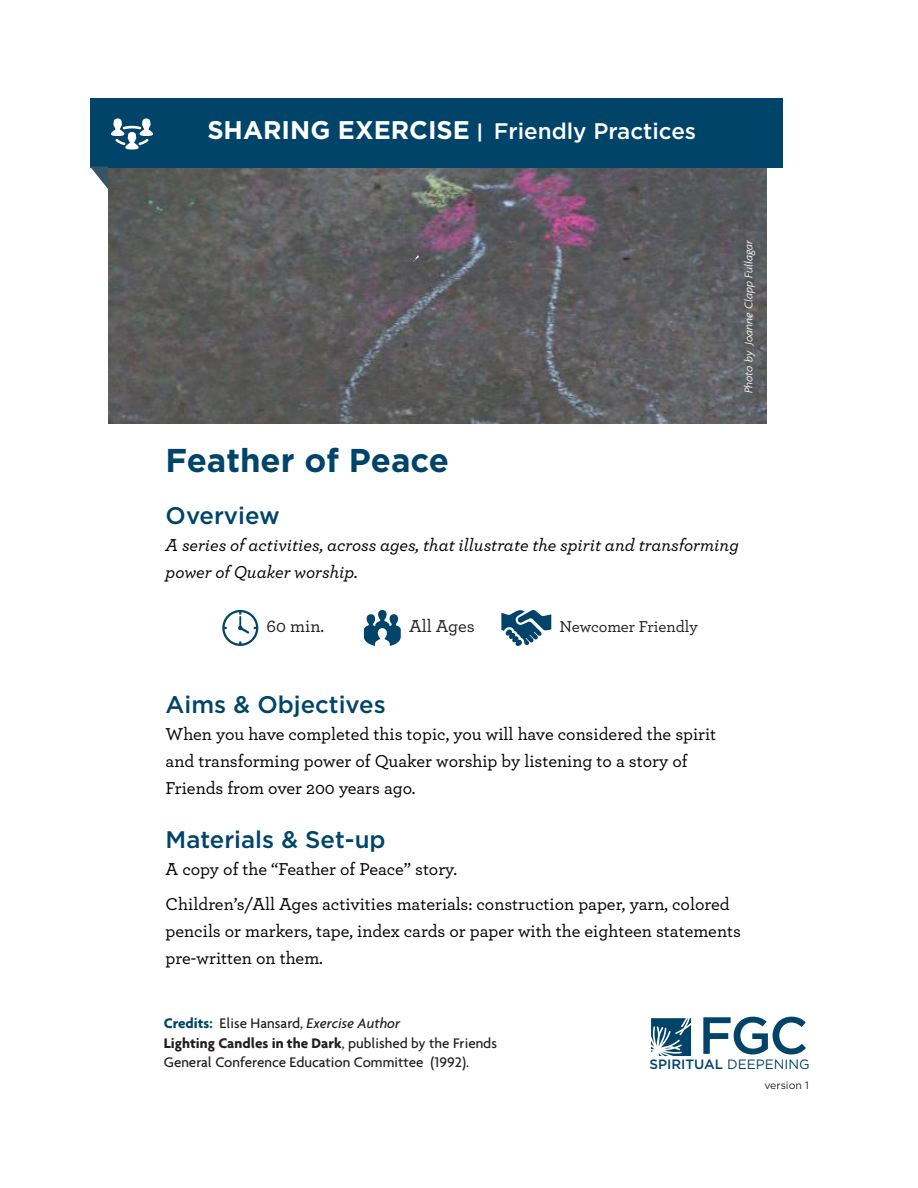
<style>
.page{position:relative;width:918px;height:1188px;background:#fff}
.page>*{position:absolute;margin:0;border:0;box-sizing:border-box;transform-origin:0 0}
.t1{font:700 33px "Gotham";color:#00446a}
.t2{font:500 24px "Gotham";color:#00446a}
.t3{font:500 22.5px "Gotham";color:#fff}
.t4{font:500 18px/27px "Archer";color:#000}
.t5{font:italic 500 18px/27px "Archer";color:#000}
.t6{font:500 18px "Archer";color:#231f20}
.t7{font:500 16.5px "Archer";letter-spacing:-.005em;color:#231f20}
.Attribution{font:500 15px/19.5px "Agenda";color:#231f20}
.Attribution-2{font:500 13.5px "Gotham";color:#00446a}
.t8{font:italic 300 12px "Agenda";color:#fff}
.t9{font:10.5px "Gotham";color:#231f20}
.s1{font-weight:700;font-size:25.5px}
.s2{font-weight:700;font-size:19.5px}
.s3{font-weight:700;color:#00446a}
.s4{font-style:italic}
.s5{font-weight:700}
.s6{font-weight:400}
</style>
<div class="page">
<img style="left:108px;top:168px;width:658px;height:255px">
<div style="left:90px;top:98px;width:693px;height:70px;background:#00446a"></div>
<svg style="left:222px;top:610px;width:36px;height:36px"></svg>
<svg style="left:364px;top:610px;width:37px;height:36px"></svg>
<svg style="left:501px;top:610px;width:50px;height:36px"></svg>
<svg style="left:90px;top:166px;width:18px;height:23px"></svg>
<svg style="left:703px;top:1017px;width:103px;height:37px"></svg>
<svg style="left:651px;top:1018px;width:40px;height:38px"></svg>
<svg style="left:413px;top:255px;width:6px;height:7px"></svg>
<svg style="left:111px;top:119px;width:42px;height:30px"></svg>
<p class="t3" style="left:207px;top:116px;width:490px"><span class="s1">SHARING EXERCISE</span> <span class="s2">|</span> Friendly Practices</p>
<p class="t8" style="left:742px;top:393px;width:155px;rotate:-90deg">Photo by Joanne Clapp Fullagar</p>
<h1 class="t1" style="left:166px;top:438px;width:285px">Feather of Peace</h1>
<h1 class="t2" style="left:166px;top:500px;width:116px">Overview</h1>
<h1 class="t5" style="left:166px;top:531px;width:575px">A series of activities, across ages, that illustrate the spirit and transforming power of Quaker worship.</h1>
<h1 class="t6" style="left:267px;top:614px;width:59px">60 min.</h1>
<h1 class="t6" style="left:409px;top:614px;width:67px">All Ages</h1>
<h1 class="t7" style="left:560px;top:615px;width:140px">Newcomer Friendly</h1>
<h1 class="t2" style="left:166px;top:689px;width:222px">Aims &amp; Objectives</h1>
<h1 class="t4" style="left:166px;top:720px;width:552px">When you have completed this topic, you will have considered the spirit and transforming power of Quaker worship by listening to a story of<br>Friends from over 200 years ago.</h1>
<h1 class="t2" style="left:166px;top:824px;width:222px">Materials &amp; Set-up</h1>
<h1 class="t4" style="left:166px;top:855px;width:293px">A copy of the “Feather of Peace” story.</h1>
<h1 class="t4" style="left:166px;top:890px;width:577px">Children’s/All Ages activities materials: construction paper, yarn, colored pencils or markers, tape, index cards or paper with the eighteen statements pre-written on them.</h1>
<p class="Attribution" style="left:164px;top:1013px;width:335px"><span class="s3">Credits:</span> Elise Hansard, <span class="s4">Exercise Author<br></span><span class="s5">Lighting Candles in the Dark</span>, published by the Friends<br>General Conference Education Committee (1992).</p>
<p class="Attribution-2" style="left:650px;top:1056px;width:162px">SPIRITUAL <span class="s6">DEEPENING</span></p>
<p class="t9" style="left:764px;top:1079px;width:46px">version 1</p>
</div>
